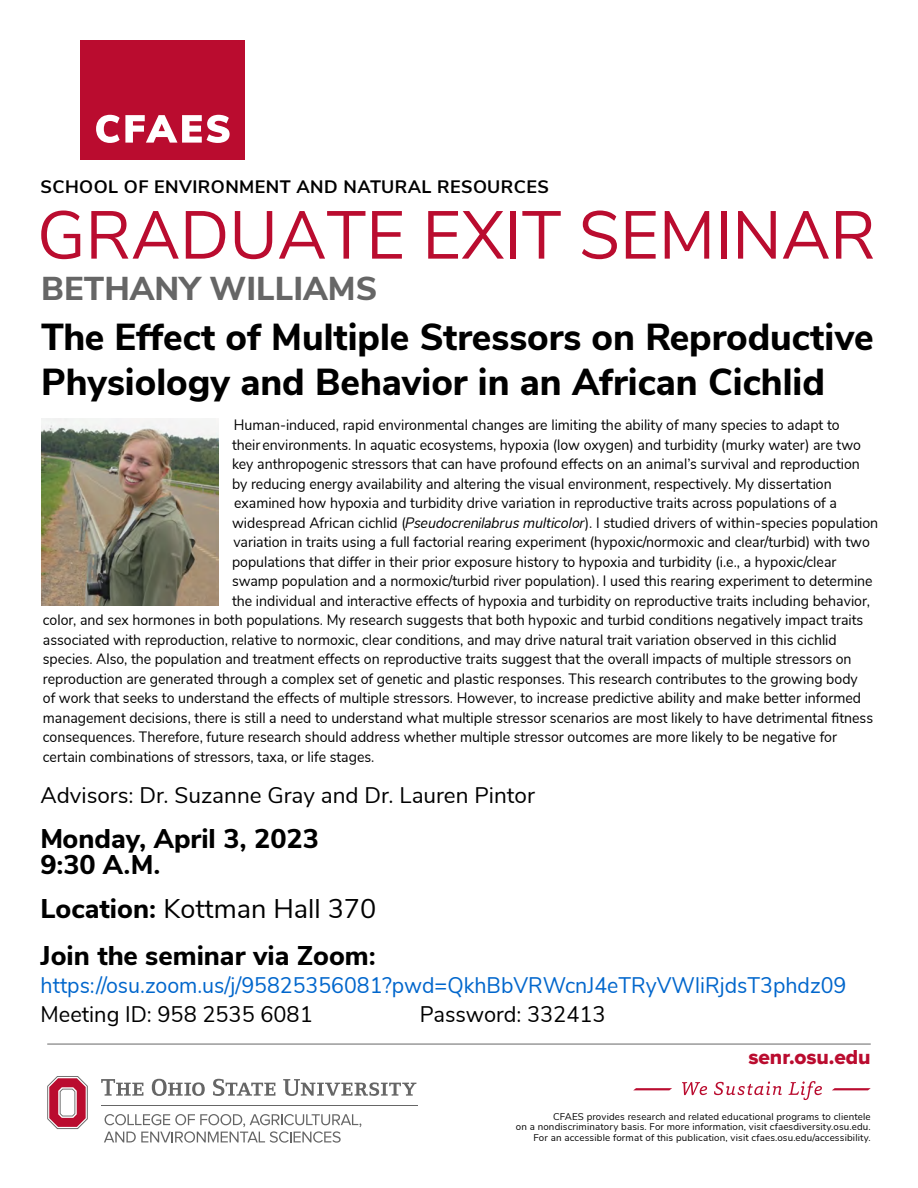
<style>
.page{position:relative;width:918px;height:1188px;background:#fff}
.page>*{position:absolute;margin:0;border:0;box-sizing:border-box;transform-origin:0 0}
.t1{font:67.5px "Buckeye Sans 2";color:#ba0c2f}
.t2{font:800 37.5px/45px "Buckeye Sans 2";color:#000}
.t3{font:800 33px "Buckeye Sans 2";color:#666}
.t4{font:800 27px/25.5px "Buckeye Sans 2";color:#000}
.t5{font:22.5px "Buckeye Sans 2";color:#000}
.t6{font:22.5px "Buckeye Sans 2";color:#06c;scale:.95 1}
.t7{font:21px "Proxima Nova Extrabld";letter-spacing:-.005em;color:#ba0c2f}
.t8{font:700 18px "Buckeye Sans 2";letter-spacing:.025em;color:#000}
.t9{font:15px "Buckeye Sans 2";color:#000;scale:.94 1}
.t10{font:9.75px/10.5px "Buckeye Sans 2";letter-spacing:.015em;color:#000;text-align:right}
.s1{font-style:italic}
.s2{font-weight:400}
</style>
<div class="page">
<hr style="left:47px;top:1044px;width:824px;height:1px;background:#666">
<svg style="left:682px;top:1082px;width:25px;height:13px"></svg>
<svg style="left:714px;top:1081px;width:68px;height:14px"></svg>
<svg style="left:788px;top:1081px;width:34px;height:19px"></svg>
<svg style="left:634px;top:1088px;width:38px;height:2px"></svg>
<svg style="left:832px;top:1088px;width:39px;height:2px"></svg>
<svg style="left:104px;top:1114px;width:257px;height:29px"></svg>
<svg style="left:47px;top:1076px;width:41px;height:53px"></svg>
<hr style="left:101px;top:1105px;width:316px;height:1px;background:#666">
<svg style="left:101px;top:1079px;width:42px;height:17px"></svg>
<svg style="left:152px;top:1079px;width:53px;height:17px"></svg>
<svg style="left:213px;top:1079px;width:62px;height:17px"></svg>
<svg style="left:283px;top:1079px;width:133px;height:17px"></svg>
<div style="left:81px;top:40px;width:164px;height:120px;background:#ba0c2f"></div>
<svg style="left:96px;top:115px;width:134px;height:28px"></svg>
<img style="left:41px;top:419px;width:178px;height:187px">
<p class="t8" style="left:41px;top:175px;width:510px">SCHOOL OF ENVIRONMENT AND NATURAL RESOURCES</p>
<h1 class="t1" style="left:37px;top:194px;width:840px">GRADUATE EXIT SEMINAR</h1>
<h3 class="t3" style="left:41px;top:268px;width:337px">BETHANY WILLIAMS</h3>
<h2 class="t2" style="left:41px;top:314px;width:834px">The Effect of Multiple Stressors on Reproductive<br>Physiology and Behavior in an African Cichlid</h2>
<p class="t9" style="left:234px;top:416px;width:646px">Human-induced, rapid environmental changes are limiting the ability of many species to adapt to</p>
<p class="t9" style="left:232px;top:435px;width:671px">their environments. In aquatic ecosystems, hypoxia (low oxygen) and turbidity (murky water) are two</p>
<p class="t9" style="left:232px;top:455px;width:669px">key anthropogenic stressors that can have profound effects on an animal’s survival and reproduction</p>
<p class="t9" style="left:232px;top:474px;width:640px">by reducing energy availability and altering the visual environment, respectively. My dissertation</p>
<p class="t9" style="left:234px;top:494px;width:643px">examined how hypoxia and turbidity drive variation in reproductive traits across populations of a</p>
<p class="t9" style="left:232px;top:513px;width:689px">widespread African cichlid (<span class="s1">Pseudocrenilabrus multicolor</span>). I studied drivers of within-species population</p>
<p class="t9" style="left:233px;top:533px;width:679px">variation in traits using a full factorial rearing experiment (hypoxic/normoxic and clear/turbid) with two</p>
<p class="t9" style="left:232px;top:552px;width:644px">populations that differ in their prior exposure history to hypoxia and turbidity (i.e., a hypoxic/clear</p>
<p class="t9" style="left:232px;top:572px;width:683px">swamp population and a normoxic/turbid river population). I used this rearing experiment to determine</p>
<p class="t9" style="left:232px;top:591px;width:680px">the individual and interactive effects of hypoxia and turbidity on reproductive traits including behavior,</p>
<p class="t9" style="left:43px;top:611px;width:874px">color, and sex hormones in both populations. My research suggests that both hypoxic and turbid conditions negatively impact traits</p>
<p class="t9" style="left:43px;top:630px;width:846px">associated with reproduction, relative to normoxic, clear conditions, and may drive natural trait variation observed in this cichlid</p>
<p class="t9" style="left:43px;top:650px;width:862px">species. Also, the population and treatment effects on reproductive traits suggest that the overall impacts of multiple stressors on</p>
<p class="t9" style="left:43px;top:669px;width:868px">reproduction are generated through a complex set of genetic and plastic responses. This research contributes to the growing body</p>
<p class="t9" style="left:43px;top:689px;width:872px">of work that seeks to understand the effects of multiple stressors. However, to increase predictive ability and make better informed</p>
<p class="t9" style="left:43px;top:708px;width:885px">management decisions, there is still a need to understand what multiple stressor scenarios are most likely to have detrimental fitness</p>
<p class="t9" style="left:43px;top:728px;width:846px">consequences. Therefore, future research should address whether multiple stressor outcomes are more likely to be negative for</p>
<p class="t9" style="left:43px;top:747px;width:354px">certain combinations of stressors, taxa, or life stages.</p>
<h3 class="t5" style="left:40px;top:781px;width:496px">Advisors: Dr. Suzanne Gray and Dr. Lauren Pintor</h3>
<h3 class="t4" style="left:40px;top:826px;width:280px">Monday, April 3, 2023<br>9:30 A.M.</h3>
<h3 class="t4" style="left:40px;top:886px;width:337px;line-height:46.5px">Location: <span class="s2">Kottman Hall 370<br></span>Join the seminar via Zoom:</h3>
<h3 class="t6" style="left:41px;top:972px;width:850px">https://osu.zoom.us/j/95825356081?pwd=QkhBbVRWcnJ4eTRyVWliRjdsT3phdz09</h3>
<h3 class="t5" style="left:41px;top:1000px;width:274px">Meeting ID: 958 2535 6081</h3>
<h3 class="t5" style="left:420px;top:1000px;width:187px">Password: 332413</h3>
<h3 class="t7" style="left:748px;top:1045px;width:124px">senr.osu.edu</h3>
<p class="t10" style="left:516px;top:1111px;width:356px">CFAES provides research and related educational programs to clientele<br>on a nondiscriminatory basis. For more information, visit cfaesdiversity.osu.edu.<br>For an accessible format of this publication, visit cfaes.osu.edu/accessibility.</p>
</div>
